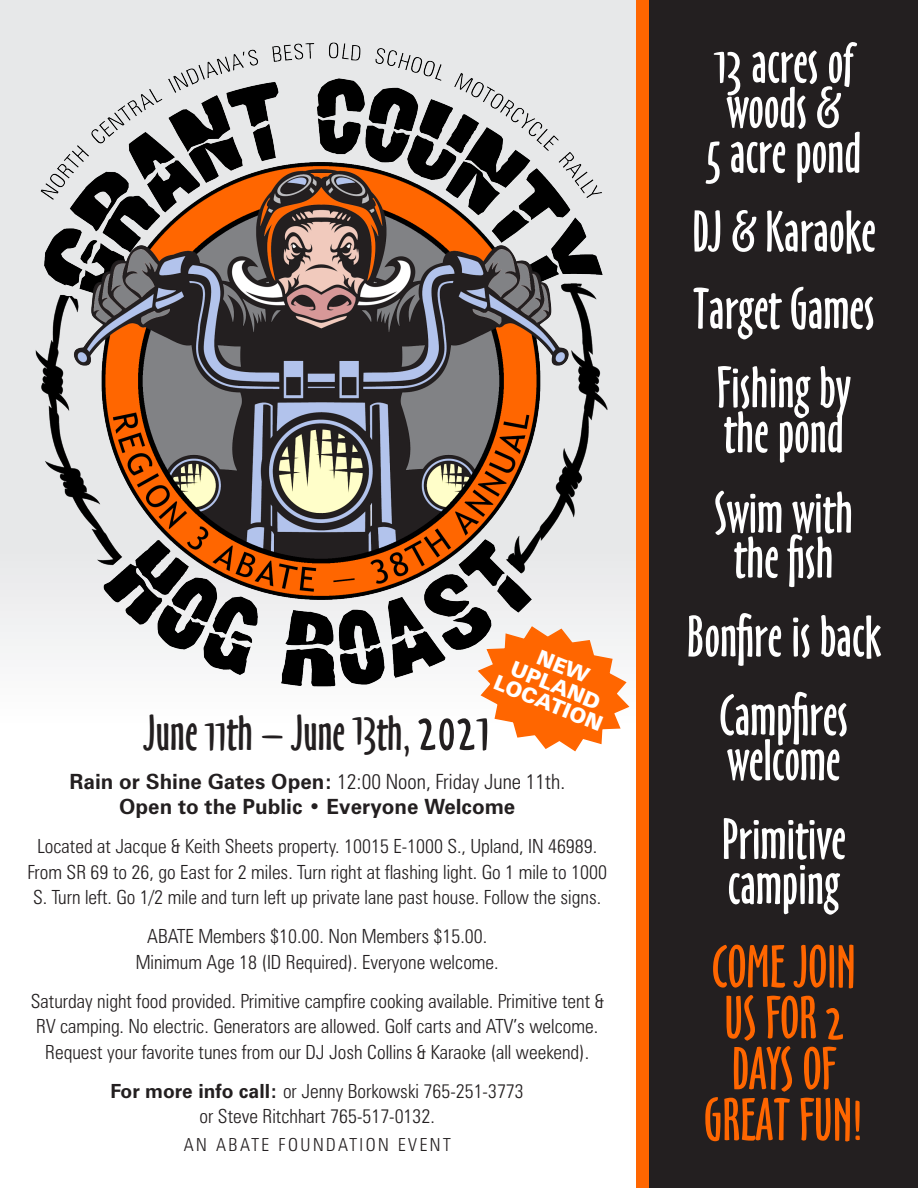
<style>
.page{position:relative;width:918px;height:1188px;background:#fff}
.page>*{position:absolute;margin:0;border:0;box-sizing:border-box;transform-origin:0 0}
.t1{font:55.5px/51px "Oz Handicraft BT";color:#f60;text-align:center}
.t2{font:54px/45px "Oz Handicraft BT";color:#fff}
.t3{font:46.5px "Oz Handicraft BT";color:#231f20}
.t4{font:800 22.5px "Unitus LH";color:#fff}
.t5{font:700 21px/25.5px "Zurich BT";color:#231f20;text-align:center}
.t6{font:300 condensed 19.5px/25.5px "Zurich BT";color:#231f20;text-align:center}
.t7{font:300 condensed 18px "Zurich BT";letter-spacing:.14em;color:#231f20}
.s1{font-size:55.5px}
.s2{font-weight:300;font-stretch:condensed}
.s3{font-weight:700;font-stretch:normal}
</style>
<div class="page">
<div style="left:1px;top:1px;width:647px;height:1186px;background:linear-gradient(to bottom,#e0e2e3,#fff)"></div>
<img style="left:20px;top:21px;width:609px;height:680px">
<div style="left:648px;top:0;width:270px;height:1188px;background:#231f20"></div>
<div style="left:636px;top:0;width:13px;height:1187px;background:#f60"></div>
<svg style="left:476px;top:625px;width:155px;height:127px"></svg>
<p class="t4" style="left:516px;top:656px;width:97px;rotate:22deg">UPLAND</p>
<p class="t4" style="left:500px;top:670px;width:117px;rotate:22deg">LOCATION</p>
<p class="t3" style="left:145px;top:706px;width:347px">June 11th – June 13th, <span class="s1">2021</span></p>
<p class="t5" style="left:69px;top:768px;width:497px">Rain or Shine Gates Open: <span class="s2">12:00 Noon, Friday June 11th.<br></span>Open to the Public • Everyone Welcome</p>
<p class="t6" style="left:28px;top:833px;width:581px">Located at Jacque &amp; Keith Sheets property. 10015 E-1000 S., Upland, IN 46989.<br>From SR 69 to 26, go East for 2 miles. Turn right at flashing light. Go 1 mile to 1000<br>S. Turn left. Go 1/2 mile and turn left up private lane past house. Follow the signs.</p>
<p class="t6" style="left:136px;top:923px;width:364px">ABATE Members $10.00. Non Members $15.00.<br>Minimum Age 18 (ID Required). Everyone welcome.</p>
<p class="t6" style="left:31px;top:988px;width:574px">Saturday night food provided. Primitive campfire cooking available. Primitive tent &amp;<br>RV camping. No electric. Generators are allowed. Golf carts and ATV’s welcome.<br>Request your favorite tunes from our DJ Josh Collins &amp; Karaoke (all weekend).</p>
<p class="t6" style="left:111px;top:1078px;width:415px"><span class="s3">For more info call:</span> or Jenny Borkowski 765-251-3773 or Steve Ritchhart 765-517-0132.</p>
<p class="t7" style="left:184px;top:1134px;width:269px">AN ABATE FOUNDATION EVENT</p>
<p class="t2" style="left:706px;top:41px;width:156px;text-align:center">13 acres of woods &amp;<br>5 acre pond</p>
<p class="t2" style="left:692px;top:210px;width:185px">DJ &amp; Karaoke</p>
<p class="t2" style="left:693px;top:287px;width:183px">Target Games</p>
<p class="t2" style="left:717px;top:366px;width:136px">Fishing by the pond</p>
<p class="t2" style="left:714px;top:491px;width:140px;text-align:center">Swim with the fish</p>
<p class="t2" style="left:686px;top:615px;width:196px">Bonfire is back</p>
<p class="t2" style="left:719px;top:693px;width:130px">Campfires welcome</p>
<p class="t2" style="left:722px;top:817px;width:126px">Primitive camping</p>
<p class="t1" style="left:704px;top:942px;width:161px">COME JOIN<br>US FOR 2<br>DAYS OF<br>GREAT FUN!</p>
</div>
